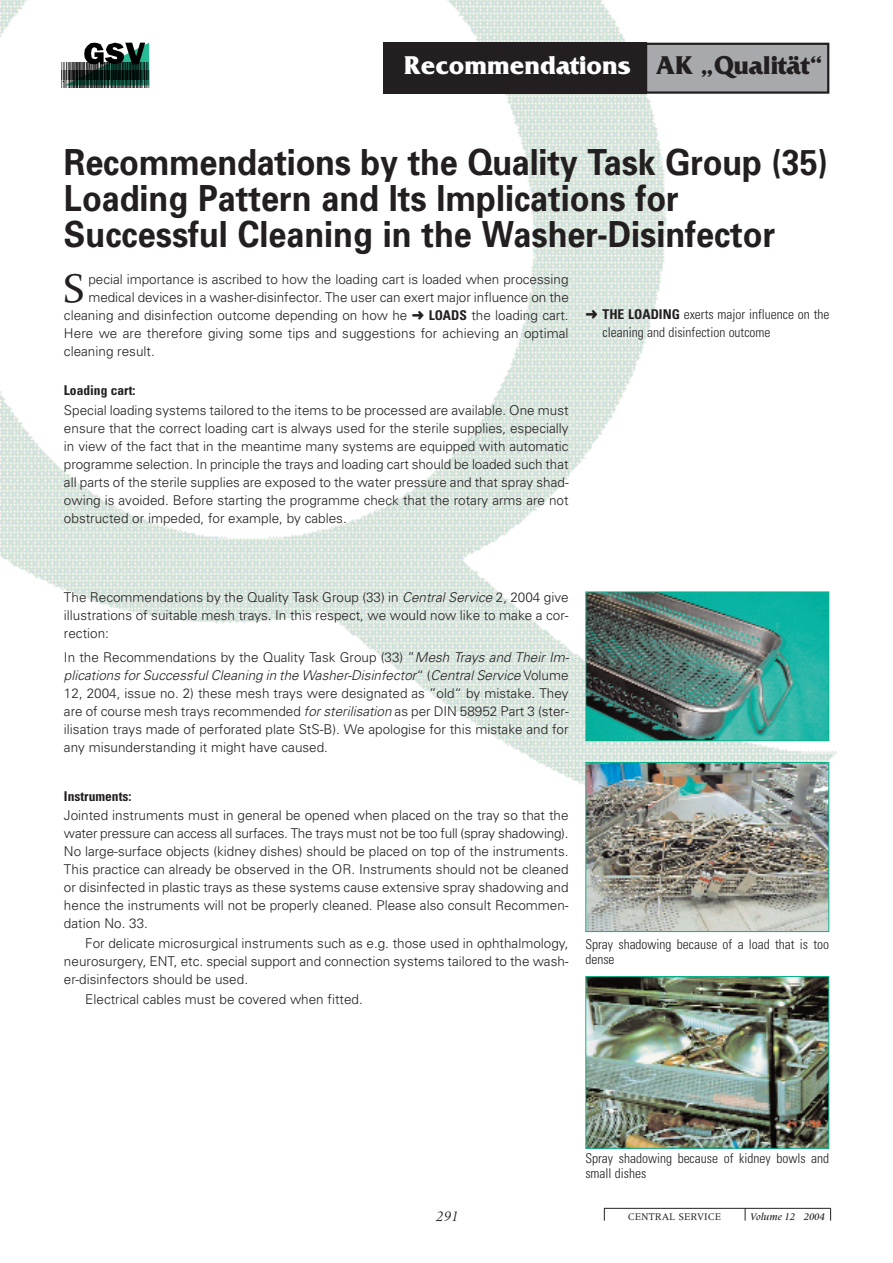
<style>
.page{position:relative;width:893px;height:1263px;background:#fff}
.page>*{position:absolute;margin:0;border:0;box-sizing:border-box;transform-origin:0 0}
.t1{font:43.8px "Meridien";color:#231f20}
.t2{font:700 36px/36px "Univers";color:#231f20;scale:.9 1}
.t3{font:700 27px "Friz Quadrata";color:#fff}
.t4{font:italic 15px "Meridien";color:#231f20}
.t5{font:300 13.5px/18px "Univers";color:#231f20;text-align:justify}
.t6{font:300 condensed 13.5px/15px "Univers";color:#231f20}
.t7{font:700 condensed 13.5px "Univers";color:#231f20}
.t8{font:10.5px "Meridien";color:#231f20}
.t9{font:italic 500 10.5px "Meridien";color:#231f20}
.s1{color:#231f20}
.s2{font-weight:700;font-stretch:condensed}
.s3{font-weight:700}
.s4{font-style:italic}
</style>
<div class="page">
<img style="left:0;top:0;width:836px;height:810px">
<hr style="left:604px;top:1208px;width:226px;height:1px;background:#231f20">
<svg style="left:830px;top:1208px;width:1px;height:12px"></svg>
<svg style="left:50px;top:41px;width:101px;height:49px"></svg>
<img style="left:63px;top:63px;width:2px;height:7px">
<img style="left:62px;top:70px;width:1px;height:17px">
<img style="left:63px;top:70px;width:3px;height:17px">
<img style="left:76px;top:85px;width:57px;height:2px">
<img style="left:94px;top:85px;width:19px;height:2px">
<img style="left:137px;top:85px;width:12px;height:2px">
<svg style="left:65px;top:43px;width:84px;height:42px"></svg>
<div style="left:383px;top:43px;width:263px;height:51px;background:#231f20"></div>
<div style="left:646px;top:44px;width:182px;height:49px;background:#a8a9ad"></div>
<div style="left:645px;top:43px;width:184px;height:51px;border:2px solid #231f20"></div>
<img style="left:587px;top:593px;width:240px;height:146px">
<div style="left:585px;top:591px;width:244px;height:150px;border:1px solid #0ab38d"></div>
<img style="left:587px;top:764px;width:240px;height:166px">
<div style="left:585px;top:762px;width:244px;height:170px;border:1px solid #0ab38d"></div>
<img style="left:587px;top:978px;width:240px;height:169px">
<div style="left:585px;top:976px;width:244px;height:173px;border:1px solid #0ab38d"></div>
<h3 class="t3" style="left:404px;top:49px;width:420px">Recommendations <span class="s1">AK „Qualität“</span></h3>
<h2 class="t2" style="left:64px;top:147px;width:851px">Recommendations by the Quality Task Group (35)<br>Loading Pattern and Its Implications for<br>Successful Cleaning in the Washer-Disinfector</h2>
<h1 class="t1" style="left:62px;top:271px;width:26px">S</h1>
<p class="t5" style="left:88px;top:271px;width:482px">pecial importance is ascribed to how the loading cart is loaded when processing</p>
<p class="t5" style="left:88px;top:289px;width:482px">medical devices in a washer-disinfector. The user can exert major influence on the</p>
<p class="t5" style="left:64px;top:307px;width:506px">cleaning and disinfection outcome depending on how he ➜ <span class="s2">LOADS</span> the loading cart.</p>
<p class="t5" style="left:64px;top:325px;width:506px">Here we are therefore giving some tips and suggestions for achieving an optimal</p>
<p class="t5" style="left:64px;top:343px;width:92px">cleaning result.</p>
<p class="t7" style="left:64px;top:385px;width:73px">Loading cart:</p>
<p class="t5" style="left:64px;top:402px;width:506px">Special loading systems tailored to the items to be processed are available. One must ensure that the correct loading cart is always used for the sterile supplies, especially in view of the fact that in the meantime many systems are equipped with automatic programme selection. In principle the trays and loading cart should be loaded such that all parts of the sterile supplies are exposed to the water pressure and that spray shad&shy;owing is avoided. Before starting the programme check that the rotary arms are not obstructed or impeded, for example, by cables.</p>
<p class="t6" style="left:603px;top:307px;width:228px;line-height:18px;text-indent:-17px">➜ <span class="s3">THE LOADING</span> exerts major influence on the cleaning and disinfection outcome</p>
<p class="t5" style="left:64px;top:590px;width:506px">The Recommendations by the Quality Task Group (33) in <span class="s4">Central Service</span> 2, 2004 give illustrations of suitable mesh trays. In this respect, we would now like to make a cor&shy;rection:</p>
<p class="t5" style="left:64px;top:650px;width:507px">In the Recommendations by the Quality Task Group (33) ”<span class="s4">Mesh Trays and Their Im&shy;plications for Successful Cleaning in the Washer-Disinfector</span>“ (<span class="s4">Central Service</span> Volume 12, 2004, issue no. 2) these mesh trays were designated as ”old“ by mistake. They are of course mesh trays recommended <span class="s4">for sterilisation</span> as per DIN 58952 Part 3 (ster&shy;ilisation trays made of perforated plate StS-B). We apologise for this mistake and for any misunderstanding it might have caused.</p>
<p class="t7" style="left:64px;top:791px;width:69px">Instruments:</p>
<p class="t5" style="left:64px;top:808px;width:506px">Jointed instruments must in general be opened when placed on the tray so that the water pressure can access all surfaces. The trays must not be too full (spray shadowing).<br>No large-surface objects (kidney dishes) should be placed on top of the instruments.<br>This practice can already be observed in the OR. Instruments should not be cleaned or disinfected in plastic trays as these systems cause extensive spray shadowing and hence the instruments will not be properly cleaned. Please also consult Recommen&shy;dation No. 33.</p>
<p class="t5" style="left:64px;top:936px;width:506px;text-indent:21px">For delicate microsurgical instruments such as e.g. those used in ophthalmology, neurosurgery, ENT, etc. special support and connection systems tailored to the wash&shy;er-disinfectors should be used.</p>
<p class="t5" style="left:85px;top:991px;width:279px">Electrical cables must be covered when fitted.</p>
<p class="t6" style="left:585px;top:937px;width:245px">Spray shadowing because of a load that is too dense</p>
<p class="t6" style="left:585px;top:1152px;width:245px">Spray shadowing because of kidney bowls and small dishes</p>
<p class="t4" style="left:436px;top:1210px;width:24px">291</p>
<p class="t8" style="left:628px;top:1213px;width:95px">CENTRAL SERVICE</p>
<p class="t9" style="left:750px;top:1213px;width:76px">Volume 12 2004</p>
</div>
